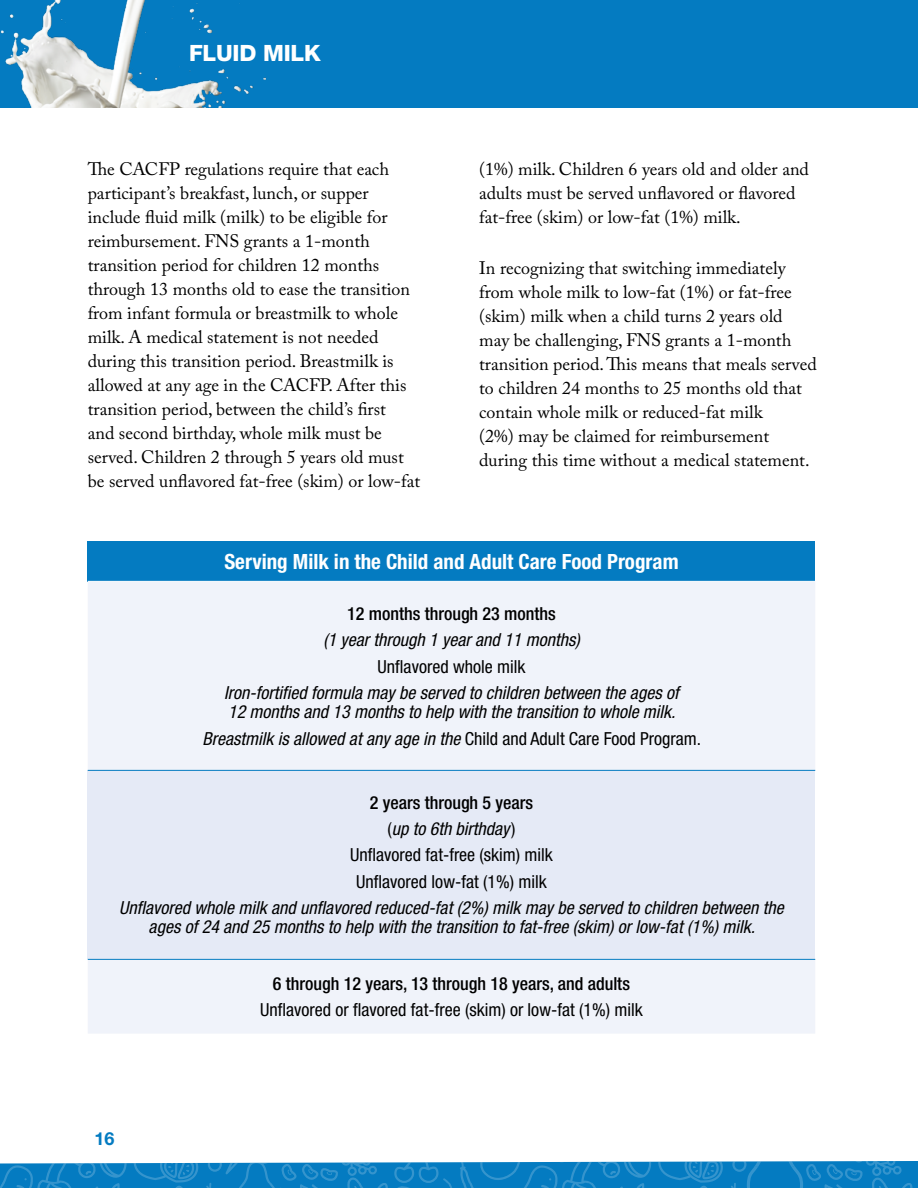
<style>
.page{position:relative;width:918px;height:1188px;background:#fff}
.page>*{position:absolute;margin:0;border:0;box-sizing:border-box;transform-origin:0 0}
.t1{font:800 22.5px "Helvetica Neue LT Pro";letter-spacing:-.01em;color:#fff}
.t2{font:700 condensed 21px "Helvetica Neue LT Pro";color:#fff}
.t3{font:18px/24px "Adobe Caslon Pro";color:#000}
.t4{font:italic condensed 18px/19.5px "Helvetica Neue LT Pro";color:#000}
.t5{font:condensed 18px/26.2px "Helvetica Neue LT Pro";color:#000;text-align:center}
.t6{font:500 condensed 18px "Helvetica Neue LT Pro";color:#000}
.t7{font:700 18px "Helvetica Neue LT Pro";color:#047bc1}
.s1{font-style:normal}
.s2{font-weight:500}
.s3{font-style:italic}
</style>
<div class="page">
<div style="left:0;top:0;width:918px;height:108px;background:#047bc1"></div>
<img style="left:0;top:0;width:266px;height:108px">
<div style="left:88px;top:541px;width:727px;height:40px;background:#047bc1"></div>
<div style="left:88px;top:582px;width:727px;height:451px;background:#f0f3fa"></div>
<div style="left:88px;top:770px;width:727px;height:189px;background:#e5eaf6"></div>
<hr style="left:88px;top:770px;width:727px;height:1px;background:#047bc1">
<hr style="left:88px;top:959px;width:727px;height:1px;background:#047bc1">
<svg style="left:0;top:1161px;width:918px;height:27px;background:#1885c5"></svg>
<p class="t1" style="left:189px;top:40px;width:133px">FLUID MILK</p>
<p class="t3" style="left:88px;top:157px;width:334px">The CACFP regulations require that each participant’s breakfast, lunch, or supper include fluid milk (milk) to be eligible for reimbursement. FNS grants a 1-month transition period for children 12 months through 13 months old to ease the transition from infant formula or breastmilk to whole milk. A medical statement is not needed during this transition period. Breastmilk is allowed at any age in the CACFP. After this transition period, between the child’s first<br>and second birthday, whole milk must be served. Children 2 through 5 years old must be served unflavored fat-free (skim) or low-fat</p>
<p class="t3" style="left:479px;top:157px;width:331px">(1%) milk. Children 6 years old and older and adults must be served unflavored or flavored fat-free (skim) or low-fat (1%) milk.</p>
<p class="t3" style="left:479px;top:256px;width:339px">In recognizing that switching immediately from whole milk to low-fat (1%) or fat-free (skim) milk when a child turns 2 years old may be challenging, FNS grants a 1-month transition period. This means that meals served to children 24 months to 25 months old that contain whole milk or reduced-fat milk<br>(2%) may be claimed for reimbursement during this time without a medical statement.</p>
<p class="t2" style="left:224px;top:548px;width:456px">Serving Milk in the Child and Adult Care Food Program</p>
<p class="t6" style="left:347px;top:603px;width:210px">12 months through 23 months</p>
<p class="t4" style="left:323px;top:630px;width:258px">(1 year through 1 year and 11 months)</p>
<p class="t5" style="left:378px;top:653px;width:149px">Unflavored whole milk</p>
<p class="t4" style="left:224px;top:682px;width:456px">Iron-fortified formula may be served to children between the ages of<br>12 months and 13 months to help with the transition to whole milk.</p>
<p class="t4" style="left:203px;top:728px;width:500px">Breastmilk is allowed at any age in the <span class="s1">Child and Adult Care Food Program.</span></p>
<p class="t5" style="left:350px;top:789px;width:204px"><span class="s2">2 years through 5 years<br></span>(<span class="s3">up to 6th birthday</span> )<br>Unflavored fat-free (skim) milk<br>Unflavored low-fat (1%) milk</p>
<p class="t4" style="left:119px;top:898px;width:666px;text-align:center">Unflavored whole milk and unflavored reduced-fat (2%) milk may be served to children between the ages of 24 and 25 months to help with the transition to fat-free (skim) or low-fat (1%) milk.</p>
<p class="t7" style="left:94px;top:1127px;width:22px">16</p>
<p class="t6" style="left:273px;top:972px;width:359px">6 through 12 years, 13 through 18 years, and adults</p>
<p class="t5" style="left:260px;top:996px;width:384px">Unflavored or flavored fat-free (skim) or low-fat (1%) milk</p>
</div>
